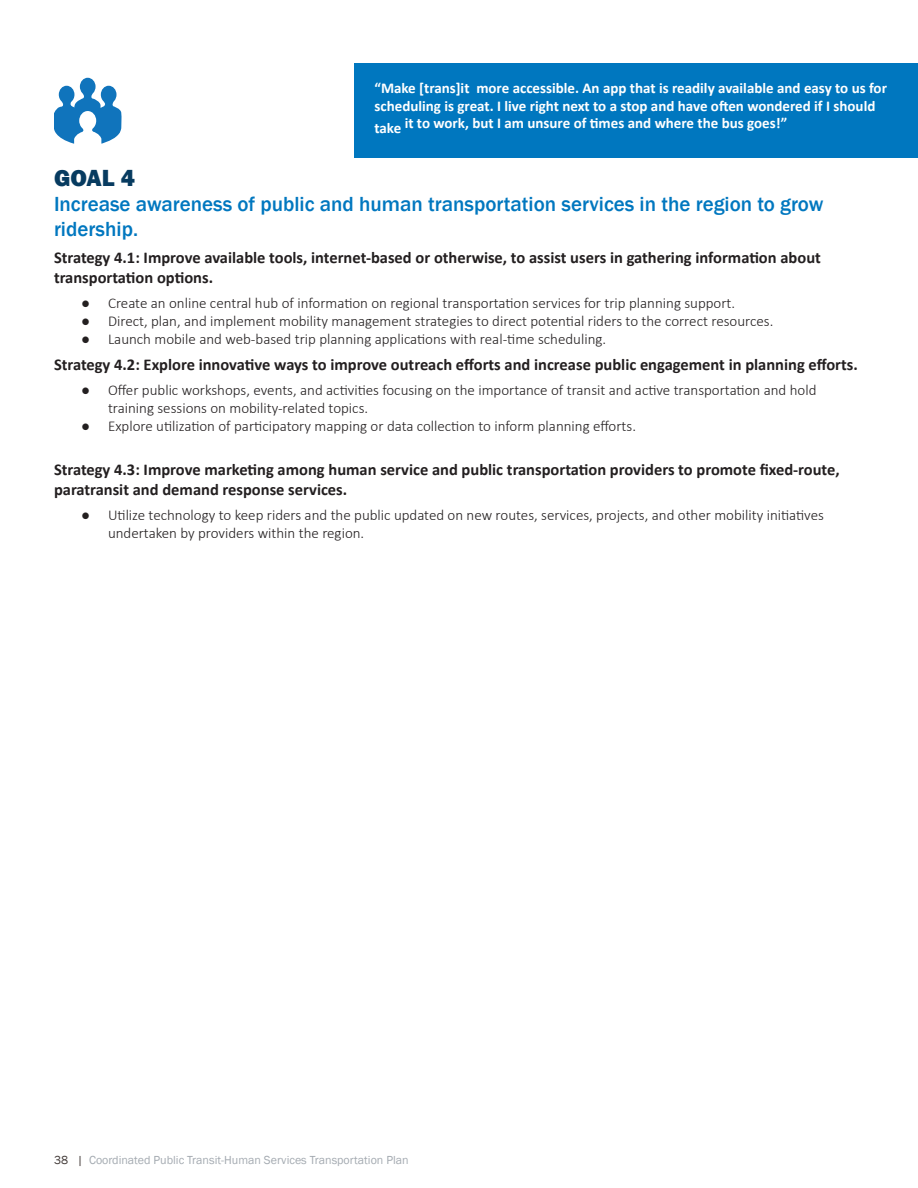
<style>
.page{position:relative;width:918px;height:1188px;background:#fff}
.page>*{position:absolute;margin:0;border:0;box-sizing:border-box;transform-origin:0 0}
.t1{font:800 24px "Franklin Gothic";color:#073b60}
.t2{font:500 21px/25.2px "Franklin Gothic";color:#0077bf}
.t3{font:700 16.5px/19.8px "Calibri";color:#231f20}
.t4{font:300 15px/18px "Calibri";color:#231f20}
.t5{font:700 15px/17.5px "Calibri";color:#fff}
.t6{font:12px "Franklin Gothic";color:#a4aab1}
.s1{font-weight:700}
.s2{color:#433b39}
</style>
<div class="page">
<svg style="left:54px;top:78px;width:68px;height:66px"></svg>
<div style="left:354px;top:64px;width:564px;height:94px;background:#0077bf"></div>
<p class="t5" style="left:374px;top:79px;width:514px">“Make [trans]it more accessible. An app that is readily available and easy to us for scheduling is great. I live right next to a stop and have often wondered if I should take it to work, but I am unsure of times and where the bus goes!”</p>
<h1 class="t1" style="left:54px;top:162px;width:82px">GOAL 4</h1>
<h2 class="t2" style="left:54px;top:192px;width:771px">Increase awareness of public and human transportation services in the region to grow ridership.</h2>
<p class="t3" style="left:54px;top:247px;width:768px">Strategy 4.1: Improve available tools, internet-based or otherwise, to assist users in gathering information about transportation options.</p>
<p class="t4" style="left:81px;top:293px;width:656px"><span class="s1">●</span> Create an online central hub of information on regional transportation services for trip planning support.</p>
<p class="t4" style="left:81px;top:311px;width:694px"><span class="s1">●</span> Direct, plan, and implement mobility management strategies to direct potential riders to the correct resources.</p>
<p class="t4" style="left:81px;top:329px;width:527px"><span class="s1">●</span> Launch mobile and web-based trip planning applications with real-time scheduling.</p>
<p class="t3" style="left:54px;top:354px;width:805px">Strategy 4.2: Explore innovative ways to improve outreach efforts and increase public engagement in planning efforts.</p>
<p class="t4" style="left:108px;top:381px;width:710px;text-indent:-27px"><span class="s1">●</span> Offer public workshops, events, and activities focusing on the importance of transit and active transportation and hold training sessions on mobility-related topics.</p>
<p class="t4" style="left:81px;top:417px;width:557px"><span class="s1">●</span> Explore utilization of participatory mapping or data collection to inform planning efforts.</p>
<p class="t3" style="left:54px;top:460px;width:787px">Strategy 4.3: Improve marketing among human service and public transportation providers to promote fixed-route, paratransit and demand response services.</p>
<p class="t4" style="left:108px;top:506px;width:717px;text-indent:-27px"><span class="s1">●</span> Utilize technology to keep riders and the public updated on new routes, services, projects, and other mobility initiatives undertaken by providers within the region.</p>
<p class="t6" style="left:54px;top:1153px;width:356px"><span class="s2">38 |</span> Coordinated Public Transit-Human Services Transportation Plan</p>
</div>
